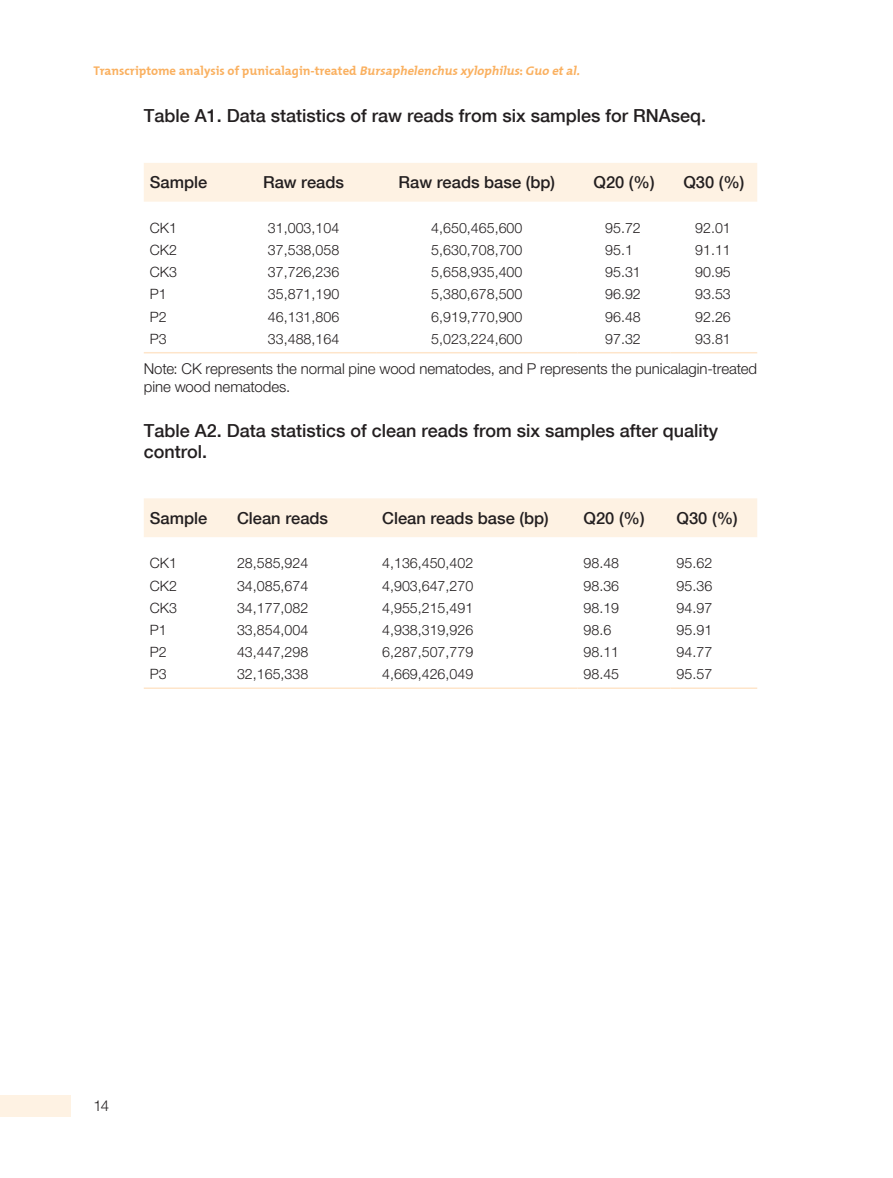
<style>
.page{position:relative;width:893px;height:1178px;background:#fff}
.page>*{position:absolute;margin:0;border:0;box-sizing:border-box;transform-origin:0 0}
.pTableCaption{font:500 18px/21px "Helvetica Neue LT Com";color:#231f20}
.pTableColumnHead{font:500 16.5px "Helvetica Neue LT Com";color:#231f20}
.pPara{font:300 15px/18px "Helvetica Neue LT Pro";letter-spacing:-.005em;color:#231f20}
.pTableBody{font:300 14.25px "Helvetica Neue LT Std";color:#231f20}
.t1{font:700 12.75px "The Mix Plain";color:#fab05f}
.s1{font-style:italic}
</style>
<div class="page">
<div style="left:0;top:1095px;width:70px;height:21px;background:#fef2e3"></div>
<div style="left:144px;top:163px;width:613px;height:39px;background:#fef2e3"></div>
<hr style="left:144px;top:352px;width:87px;height:1px;background:#fee5ca">
<hr style="left:231px;top:352px;width:145px;height:1px;background:#fee5ca">
<hr style="left:376px;top:352px;width:202px;height:1px;background:#fee5ca">
<hr style="left:578px;top:352px;width:93px;height:1px;background:#fee5ca">
<hr style="left:671px;top:352px;width:86px;height:1px;background:#fee5ca">
<div style="left:144px;top:498px;width:613px;height:39px;background:#fef2e3"></div>
<hr style="left:144px;top:687px;width:87px;height:2px;background:#fee5ca">
<hr style="left:231px;top:687px;width:145px;height:2px;background:#fee5ca">
<hr style="left:376px;top:687px;width:202px;height:2px;background:#fee5ca">
<hr style="left:578px;top:687px;width:93px;height:2px;background:#fee5ca">
<hr style="left:671px;top:687px;width:86px;height:2px;background:#fee5ca">
<p class="t1" style="left:94px;top:60px;width:491px">Transcriptome analysis of punicalagin-treated <span class="s1">Bursaphelenchusxylophilus</span>: <span class="s1">Guo etal.</span></p>
<p class="pTableCaption" style="left:144px;top:105px;width:564px">Table A1. Data statistics of raw reads from six samples for RNAseq.</p>
<p class="pTableColumnHead" style="left:150px;top:172px;width:59px">Sample</p>
<p class="pTableColumnHead" style="left:263px;top:172px;width:83px">Raw reads</p>
<p class="pTableColumnHead" style="left:399px;top:172px;width:158px">Raw reads base (bp)</p>
<p class="pTableColumnHead" style="left:593px;top:172px;width:63px">Q20 (%)</p>
<p class="pTableColumnHead" style="left:683px;top:172px;width:63px">Q30 (%)</p>
<p class="pTableBody" style="left:150px;top:219px;width:29px">CK1</p>
<p class="pTableBody" style="left:268px;top:219px;width:73px">31,003,104</p>
<p class="pTableBody" style="left:431px;top:219px;width:93px">4,650,465,600</p>
<p class="pTableBody" style="left:605px;top:219px;width:37px">95.72</p>
<p class="pTableBody" style="left:695px;top:219px;width:37px">92.01</p>
<p class="pTableBody" style="left:150px;top:241px;width:29px">CK2</p>
<p class="pTableBody" style="left:268px;top:241px;width:73px">37,538,058</p>
<p class="pTableBody" style="left:431px;top:241px;width:93px">5,630,708,700</p>
<p class="pTableBody" style="left:605px;top:241px;width:29px">95.1</p>
<p class="pTableBody" style="left:695px;top:241px;width:37px">91.11</p>
<p class="pTableBody" style="left:150px;top:263px;width:29px">CK3</p>
<p class="pTableBody" style="left:268px;top:263px;width:73px">37,726,236</p>
<p class="pTableBody" style="left:431px;top:263px;width:93px">5,658,935,400</p>
<p class="pTableBody" style="left:605px;top:263px;width:37px">95.31</p>
<p class="pTableBody" style="left:695px;top:263px;width:37px">90.95</p>
<p class="pTableBody" style="left:150px;top:286px;width:18px">P1</p>
<p class="pTableBody" style="left:268px;top:286px;width:73px">35,871,190</p>
<p class="pTableBody" style="left:431px;top:286px;width:93px">5,380,678,500</p>
<p class="pTableBody" style="left:605px;top:286px;width:37px">96.92</p>
<p class="pTableBody" style="left:695px;top:286px;width:37px">93.53</p>
<p class="pTableBody" style="left:150px;top:308px;width:18px">P2</p>
<p class="pTableBody" style="left:268px;top:308px;width:73px">46,131,806</p>
<p class="pTableBody" style="left:431px;top:308px;width:93px">6,919,770,900</p>
<p class="pTableBody" style="left:605px;top:308px;width:37px">96.48</p>
<p class="pTableBody" style="left:695px;top:308px;width:37px">92.26</p>
<p class="pTableBody" style="left:150px;top:330px;width:18px">P3</p>
<p class="pTableBody" style="left:268px;top:330px;width:73px">33,488,164</p>
<p class="pTableBody" style="left:431px;top:330px;width:93px">5,023,224,600</p>
<p class="pTableBody" style="left:605px;top:330px;width:37px">97.32</p>
<p class="pTableBody" style="left:695px;top:330px;width:37px">93.81</p>
<p class="pPara" style="left:144px;top:360px;width:615px">Note: CK represents the normal pine wood nematodes, and P represents the punicalagin-treated pine wood nematodes.</p>
<p class="pTableCaption" style="left:144px;top:420px;width:576px">Table A2. Data statistics of clean reads from six samples after quality control.</p>
<p class="pTableColumnHead" style="left:150px;top:508px;width:59px">Sample</p>
<p class="pTableColumnHead" style="left:237px;top:508px;width:93px">Clean reads</p>
<p class="pTableColumnHead" style="left:382px;top:508px;width:168px">Clean reads base (bp)</p>
<p class="pTableColumnHead" style="left:584px;top:508px;width:63px">Q20 (%)</p>
<p class="pTableColumnHead" style="left:677px;top:508px;width:63px">Q30 (%)</p>
<p class="pTableBody" style="left:150px;top:554px;width:29px">CK1</p>
<p class="pTableBody" style="left:237px;top:554px;width:73px">28,585,924</p>
<p class="pTableBody" style="left:382px;top:554px;width:93px">4,136,450,402</p>
<p class="pTableBody" style="left:584px;top:554px;width:37px">98.48</p>
<p class="pTableBody" style="left:677px;top:554px;width:37px">95.62</p>
<p class="pTableBody" style="left:150px;top:577px;width:29px">CK2</p>
<p class="pTableBody" style="left:237px;top:577px;width:73px">34,085,674</p>
<p class="pTableBody" style="left:382px;top:577px;width:93px">4,903,647,270</p>
<p class="pTableBody" style="left:584px;top:577px;width:37px">98.36</p>
<p class="pTableBody" style="left:677px;top:577px;width:37px">95.36</p>
<p class="pTableBody" style="left:150px;top:599px;width:29px">CK3</p>
<p class="pTableBody" style="left:237px;top:599px;width:73px">34,177,082</p>
<p class="pTableBody" style="left:382px;top:599px;width:93px">4,955,215,491</p>
<p class="pTableBody" style="left:584px;top:599px;width:37px">98.19</p>
<p class="pTableBody" style="left:677px;top:599px;width:37px">94.97</p>
<p class="pTableBody" style="left:150px;top:621px;width:18px">P1</p>
<p class="pTableBody" style="left:237px;top:621px;width:73px">33,854,004</p>
<p class="pTableBody" style="left:382px;top:621px;width:93px">4,938,319,926</p>
<p class="pTableBody" style="left:584px;top:621px;width:29px">98.6</p>
<p class="pTableBody" style="left:677px;top:621px;width:37px">95.91</p>
<p class="pTableBody" style="left:150px;top:643px;width:18px">P2</p>
<p class="pTableBody" style="left:237px;top:643px;width:73px">43,447,298</p>
<p class="pTableBody" style="left:382px;top:643px;width:93px">6,287,507,779</p>
<p class="pTableBody" style="left:584px;top:643px;width:37px">98.11</p>
<p class="pTableBody" style="left:677px;top:643px;width:37px">94.77</p>
<p class="pTableBody" style="left:150px;top:665px;width:18px">P3</p>
<p class="pTableBody" style="left:237px;top:665px;width:73px">32,165,338</p>
<p class="pTableBody" style="left:382px;top:665px;width:93px">4,669,426,049</p>
<p class="pTableBody" style="left:584px;top:665px;width:37px">98.45</p>
<p class="pTableBody" style="left:677px;top:665px;width:37px">95.57</p>
<p class="pPara" style="left:94px;top:1096px;width:17px">14</p>
</div>
